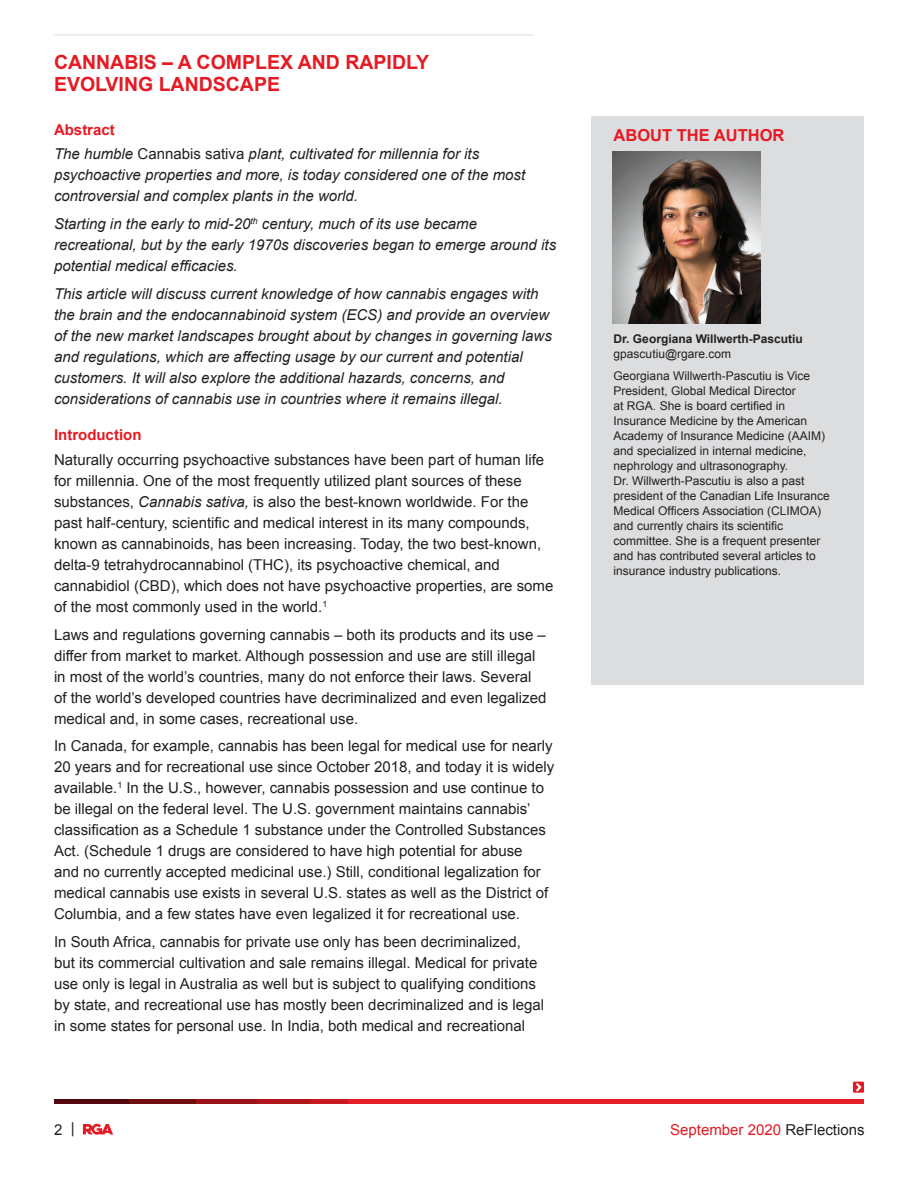
<style>
.page{position:relative;width:918px;height:1188px;background:#fff}
.page>*{position:absolute;margin:0;border:0;box-sizing:border-box;transform-origin:0 0}
.t1{font:700 19.5px/22.5px "Arial";color:#e51a23}
.t2{font:700 16.5px "Arial";color:#e51a23}
.t3{font:15px/21px "Arial";color:#231f20}
.t4{font:italic 15px/21px "Arial";color:#231f20}
.t5{font:15px "Arial";color:#e51a23}
.t6{font:700 15px "Arial";color:#e51a23}
.t7{font:12px/15px "Arial";color:#231f20}
.t8{font:700 12px "Arial";color:#231f20}
.s1{font-weight:700;font-style:normal;color:#e51a23}
.s2{font-style:normal}
.s3{font-style:italic}
.s4{color:#231f20}
</style>
<div class="page">
<div style="left:54px;top:1099px;width:810px;height:5px;background:#e41e25"></div>
<svg style="left:257px;top:1099px;width:91px;height:5px"></svg>
<div style="left:54px;top:1099px;width:203px;height:5px;background:#981218"></div>
<div style="left:54px;top:1099px;width:142px;height:5px;background:#700d11"></div>
<div style="left:54px;top:1099px;width:75px;height:5px;background:#53090c"></div>
<svg style="left:83px;top:1124px;width:30px;height:11px"></svg>
<hr style="left:54px;top:34px;width:480px;height:2px;background:#e7e8e9">
<div style="left:591px;top:116px;width:273px;height:569px;background:#dcdddf"></div>
<img style="left:613px;top:151px;width:148px;height:173px">
<div style="left:853px;top:1082px;width:11px;height:11px;background:#e51a23"></div>
<svg style="left:856px;top:1083px;width:5px;height:9px"></svg>
<h1 class="t1" style="left:54px;top:51px;width:377px">CANNABIS – A COMPLEX AND RAPIDLY<br>EVOLVING LANDSCAPE</h1>
<p class="t4" style="left:54px;top:117px;width:427px;line-height:24.5px"><span class="s1">Abstract<br></span>The humble <span class="s2">Cannabis sativa</span> plant, cultivated for millennia for its</p>
<p class="t4" style="left:54px;top:165px;width:473px">psychoactive properties and more, is today considered one of the most controversial and complex plants in the world.</p>
<p class="t4" style="left:54px;top:213px;width:504px">Starting in the early to mid-20<sup>th</sup> century, much of its use became recreational, but by the early 1970s discoveries began to emerge around its potential medical efficacies.</p>
<p class="t4" style="left:54px;top:283px;width:499px">This article will discuss current knowledge of how cannabis engages with the brain and the endocannabinoid system (ECS) and provide an overview of the new market landscapes brought about by changes in governing laws and regulations, which are affecting usage by our current and potential customers. It will also explore the additional hazards, concerns, and considerations of cannabis use in countries where it remains illegal.</p>
<p class="t6" style="left:54px;top:425px;width:89px">Introduction</p>
<p class="t3" style="left:54px;top:449px;width:501px">Naturally occurring psychoactive substances have been part of human life for millennia. One of the most frequently utilized plant sources of these substances, <span class="s3">Cannabis sativa,</span> is also the best-known worldwide. For the past half-century, scientific and medical interest in its many compounds, known as cannabinoids, has been increasing. Today, the two best-known, delta-9 tetrahydrocannabinol (THC), its psychoactive chemical, and cannabidiol (CBD), which does not have psychoactive properties, are some of the most commonly used in the world.<sup>1</sup></p>
<p class="t3" style="left:54px;top:624px;width:494px">Laws and regulations governing cannabis – both its products and its use – differ from market to market. Although possession and use are still illegal in most of the world’s countries, many do not enforce their laws. Several of the world’s developed countries have decriminalized and even legalized medical and, in some cases, recreational use.</p>
<p class="t3" style="left:54px;top:736px;width:502px">In Canada, for example, cannabis has been legal for medical use for nearly 20 years and for recreational use since October 2018, and today it is widely available.<sup>1</sup> In the U.S., however, cannabis possession and use continue to be illegal on the federal level. The U.S. government maintains cannabis’ classification as a Schedule 1 substance under the Controlled Substances Act. (Schedule 1 drugs are considered to have high potential for abuse<br>and no currently accepted medicinal use.) Still, conditional legalization for medical cannabis use exists in several U.S. states as well as the District of Columbia, and a few states have even legalized it for recreational use.</p>
<p class="t3" style="left:54px;top:931px;width:492px">In South Africa, cannabis for private use only has been decriminalized, but its commercial cultivation and sale remains illegal. Medical for private use only is legal in Australia as well but is subject to qualifying conditions by state, and recreational use has mostly been decriminalized and is legal in some states for personal use. In India, both medical and recreational</p>
<p class="t2" style="left:614px;top:125px;width:172px">ABOUT THE AUTHOR</p>
<p class="t8" style="left:614px;top:331px;width:191px">Dr. Georgiana Willwerth-Pascutiu</p>
<p class="t7" style="left:614px;top:343px;width:198px;line-height:21.8px">gpascutiu@rgare.com<br>Georgiana Willwerth-Pascutiu is Vice</p>
<p class="t7" style="left:614px;top:383px;width:218px">President, Global Medical Director<br>at RGA. She is board certified in Insurance Medicine by the American Academy of Insurance Medicine (AAIM) and specialized in internal medicine, nephrology and ultrasonography.<br>Dr. Willwerth-Pascutiu is also a past president of the Canadian Life Insurance Medical Officers Association (CLIMOA) and currently chairs its scientific committee. She is a frequent presenter and has contributed several articles to insurance industry publications.</p>
<p class="t3" style="left:54px;top:1118px;width:22px">2 |</p>
<p class="t5" style="left:670px;top:1120px;width:196px">September 2020 <span class="s4">ReFlections</span></p>
</div>
